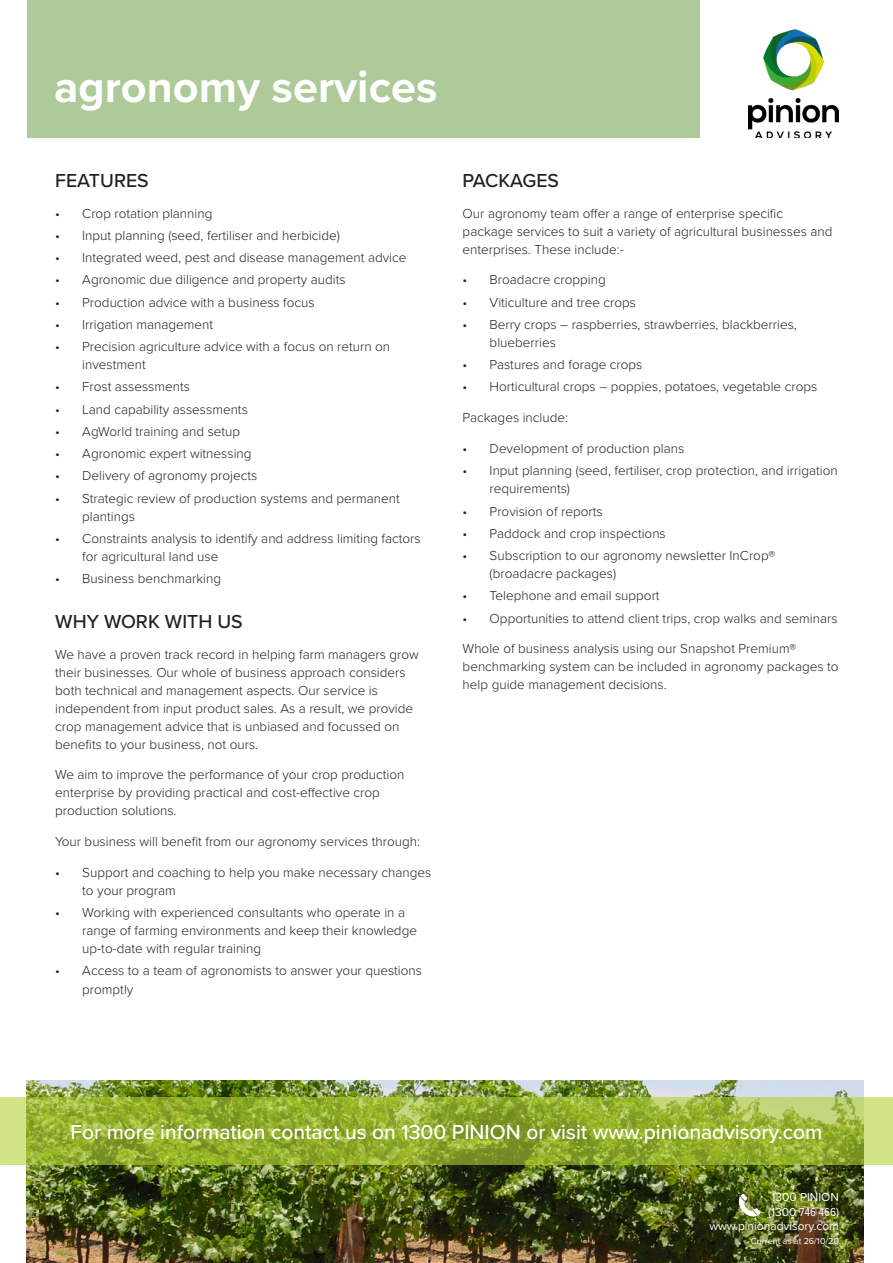
<style>
.page{position:relative;width:893px;height:1263px;background:#fff}
.page>*{position:absolute;margin:0;border:0;box-sizing:border-box;transform-origin:0 0}
.t1{font:700 45px "Proxima Nova";color:#fff}
.t2{font:500 21px "Proxima Nova";color:#fff}
.subheads{font:500 19.5px "Proxima Nova";color:#231f20}
.bodycopy{font:300 13.5px/18px "Proxima Nova";color:#231f20}
.t3{font:12px/14.4px "Proxima Nova";color:#fff;text-align:right}
.Address{font:9px "Proxima Nova";color:#fff}
.s1{font-family:"Proxima Nova Cond"}
</style>
<div class="page">
<img style="left:27px;top:1080px;width:836px;height:183px">
<img style="left:749px;top:30px;width:90px;height:108px">
<div style="left:27px;top:0;width:672px;height:138px;background:#aeca98"></div>
<svg style="left:739px;top:1194px;width:21px;height:22px"></svg>
<svg style="left:0;top:1097px;width:893px;height:68px;background:#97b238"></svg>
<h1 class="t1" style="left:54px;top:53px;width:385px">agronomy services</h1>
<p class="subheads" style="left:55px;top:166px;width:95px">FEATURES</p>
<p class="bodycopy" style="left:55px;top:203px;width:159px">• Crop rotation planning</p>
<p class="bodycopy" style="left:55px;top:226px;width:286px">• Input planning (seed, fertiliser and herbicide)</p>
<p class="bodycopy" style="left:55px;top:248px;width:353px">• Integrated weed, pest and disease management advice</p>
<p class="bodycopy" style="left:55px;top:270px;width:292px">• Agronomic due diligence and property audits</p>
<p class="bodycopy" style="left:55px;top:292px;width:261px">• Production advice with a business focus</p>
<p class="bodycopy" style="left:55px;top:315px;width:159px">• Irrigation management</p>
<p class="bodycopy" style="left:82px;top:337px;width:309px;text-indent:-27px">• Precision agriculture advice with a focus on return on investment</p>
<p class="bodycopy" style="left:55px;top:377px;width:136px">• Frost assessments</p>
<p class="bodycopy" style="left:55px;top:399px;width:194px">• Land capability assessments</p>
<p class="bodycopy" style="left:55px;top:422px;width:186px">• AgWorld training and setup</p>
<p class="bodycopy" style="left:55px;top:444px;width:198px">• Agronomic expert witnessing</p>
<p class="bodycopy" style="left:55px;top:466px;width:204px">• Delivery of agronomy projects</p>
<p class="bodycopy" style="left:82px;top:488px;width:319px;text-indent:-27px">• Strategic review of production systems and permanent plantings</p>
<p class="bodycopy" style="left:82px;top:529px;width:340px;text-indent:-27px">• Constraints analysis to identify and address limiting factors for agricultural land use</p>
<p class="bodycopy" style="left:55px;top:569px;width:167px">• Business benchmarking</p>
<p class="subheads" style="left:55px;top:607px;width:189px">WHY WORK WITH US</p>
<p class="bodycopy" style="left:55px;top:644px;width:365px">We have a proven track record in helping farm managers grow their businesses. Our whole of business approach considers both technical and management aspects. Our service is independent from input product sales. As a result, we provide crop management advice that is unbiased and focussed on benefits to your business, not ours.</p>
<p class="bodycopy" style="left:55px;top:765px;width:351px">We aim to improve the performance of your crop production enterprise by providing practical and cost-effective crop production solutions.</p>
<p class="bodycopy" style="left:55px;top:832px;width:366px">Your business will benefit from our agronomy services through:</p>
<p class="bodycopy" style="left:82px;top:863px;width:351px;text-indent:-27px">• Support and coaching to help you make necessary changes to your program</p>
<p class="bodycopy" style="left:82px;top:903px;width:336px;text-indent:-27px">• Working with experienced consultants who operate in a range of farming environments and keep their knowledge up-to-date with regular training</p>
<p class="bodycopy" style="left:82px;top:961px;width:341px;text-indent:-27px">• Access to a team of agronomists to answer your questions promptly</p>
<p class="subheads" style="left:463px;top:166px;width:98px">PACKAGES</p>
<p class="bodycopy" style="left:463px;top:203px;width:371px">Our agronomy team offer a range of enterprise specific package services to suit a variety of agricultural businesses and enterprises. These include:-</p>
<p class="bodycopy" style="left:463px;top:270px;width:145px">• Broadacre cropping</p>
<p class="bodycopy" style="left:463px;top:292px;width:175px">• Viticulture and tree crops</p>
<p class="bodycopy" style="left:490px;top:315px;width:309px;text-indent:-27px">• Berry crops – raspberries, strawberries, blackberries, blueberries</p>
<p class="bodycopy" style="left:463px;top:355px;width:181px">• Pastures and forage crops</p>
<p class="bodycopy" style="left:463px;top:377px;width:356px">• Horticultural crops – poppies, potatoes, vegetable crops</p>
<p class="bodycopy" style="left:463px;top:408px;width:107px">Packages include:</p>
<p class="bodycopy" style="left:463px;top:439px;width:223px">• Development of production plans</p>
<p class="bodycopy" style="left:490px;top:461px;width:349px;text-indent:-27px">• Input planning (seed, fertiliser, crop protection, and irrigation requirements)</p>
<p class="bodycopy" style="left:463px;top:501px;width:141px">• Provision of reports</p>
<p class="bodycopy" style="left:463px;top:523px;width:205px">• Paddock and crop inspections</p>
<p class="bodycopy" style="left:490px;top:546px;width:287px;text-indent:-27px">• Subscription to our agronomy newsletter InCrop® (broadacre packages)</p>
<p class="bodycopy" style="left:463px;top:586px;width:199px">• Telephone and email support</p>
<p class="bodycopy" style="left:463px;top:608px;width:376px">• Opportunities to attend client trips, crop walks and seminars</p>
<p class="bodycopy" style="left:463px;top:639px;width:377px">Whole of business analysis using our Snapshot Premium® benchmarking system can be included in agronomy packages to help guide management decisions.</p>
<h2 class="t2" style="left:70px;top:1116px;width:753px">For more information contact us on 1300 PINION or visit www.pinionadvisory.com</h2>
<p class="t3" style="left:709px;top:1189px;width:131px">1300 PINION<br>(1300 <span class="s1">746 466</span>) www.pinionadvisory.com</p>
<p class="Address" style="left:751px;top:1234px;width:90px">Current as at 26/10/20</p>
</div>
